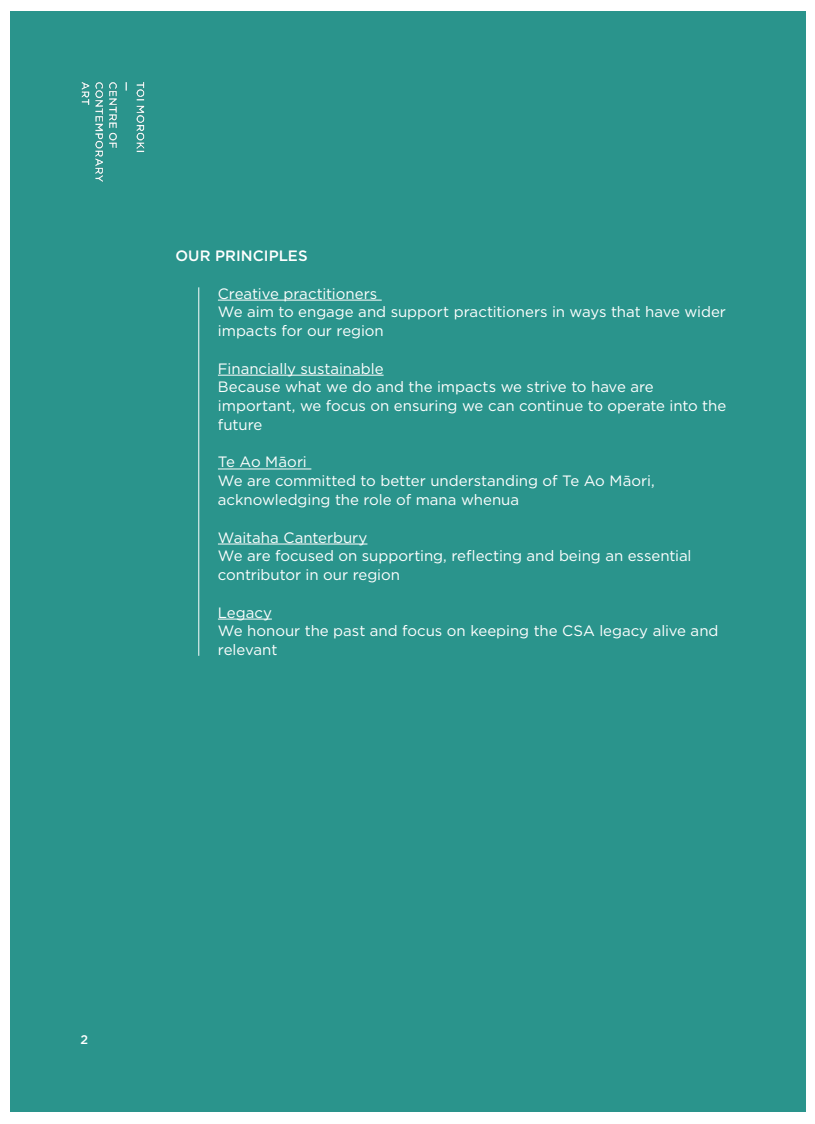
<style>
.page{position:relative;width:815px;height:1124px;background:#fff}
.page>*{position:absolute;margin:0;border:0;box-sizing:border-box;transform-origin:0 0}
.t1{font:15px/18.8px "Gotham";letter-spacing:-.005em;color:#fff}
.t2{font:500 15px "Gotham";letter-spacing:.005em;color:#fff}
.t3{font:500 12.5px "Gotham";color:#fff}
</style>
<div class="page">
<div style="left:10px;top:12px;width:795px;height:1100px;background:#2a948c"></div>
<hr style="left:218px;top:300px;width:164px;height:1px;background:#fff">
<hr style="left:218px;top:375px;width:166px;height:1px;background:#fff">
<hr style="left:218px;top:468px;width:93px;height:1px;background:#fff">
<hr style="left:218px;top:543px;width:149px;height:1px;background:#fff">
<hr style="left:218px;top:618px;width:54px;height:1px;background:#fff">
<hr style="left:198px;top:287px;width:1px;height:368px;background:#fff">
<img style="left:81px;top:82px;width:64px;height:100px">
<p class="t2" style="left:175px;top:246px;width:134px">OUR PRINCIPLES</p>
<p class="t1" style="left:218px;top:283px;width:161px">Creative practitioners</p>
<p class="t1" style="left:218px;top:302px;width:510px">We aim to engage and support practitioners in ways that have wider impacts for our region</p>
<p class="t1" style="left:218px;top:358px;width:167px">Financially sustainable</p>
<p class="t1" style="left:218px;top:377px;width:510px">Because what we do and the impacts we strive to have are important, we focus on ensuring we can continue to operate into the future</p>
<p class="t1" style="left:218px;top:452px;width:90px">Te Ao Māori</p>
<p class="t1" style="left:218px;top:471px;width:438px">We are committed to better understanding of Te Ao Māori, acknowledging the role of mana whenua</p>
<p class="t1" style="left:218px;top:527px;width:151px">Waitaha Canterbury</p>
<p class="t1" style="left:218px;top:546px;width:475px">We are focused on supporting, reflecting and being an essential contributor in our region</p>
<p class="t1" style="left:218px;top:602px;width:55px">Legacy</p>
<p class="t1" style="left:218px;top:621px;width:502px">We honour the past and focus on keeping the CSA legacy alive and relevant</p>
<p class="t3" style="left:80px;top:1030px;width:9px">2</p>
</div>
